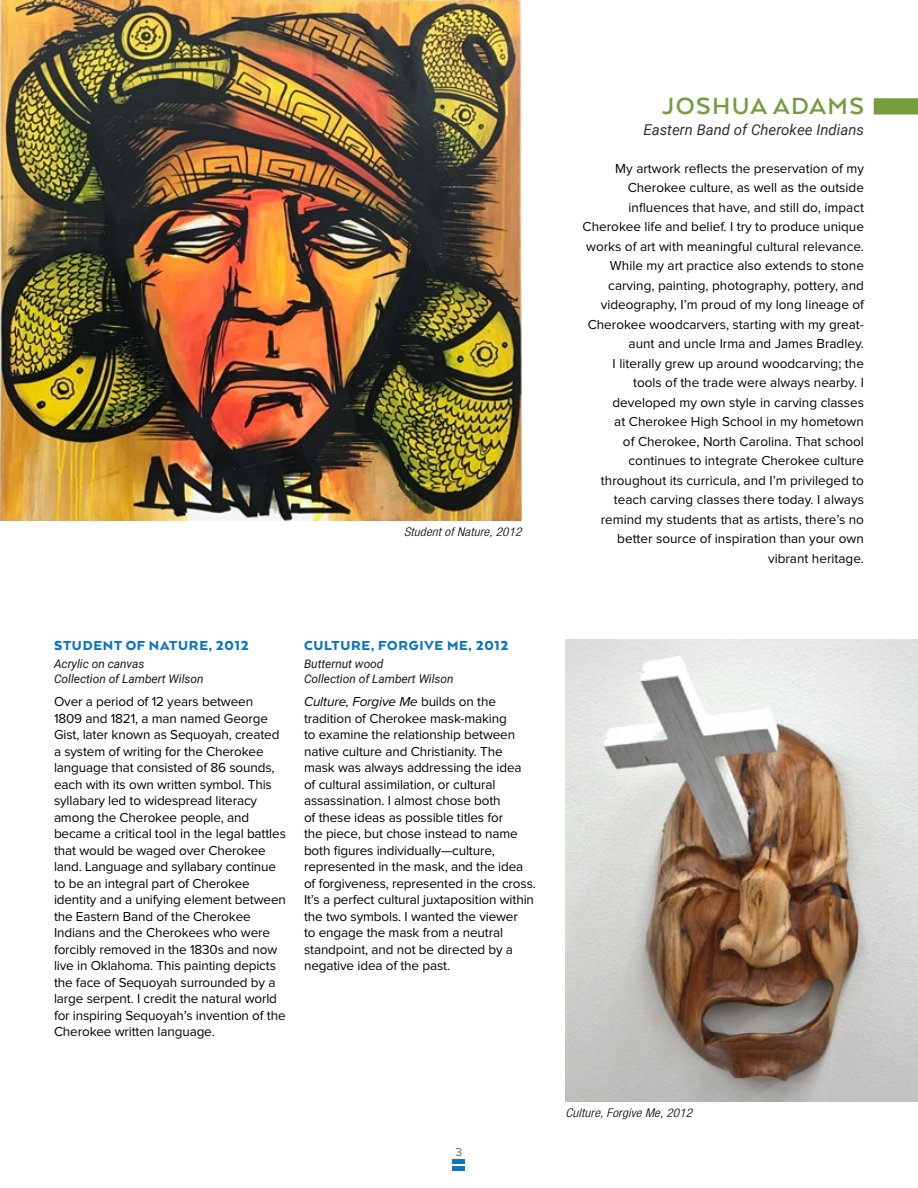
<style>
.page{position:relative;width:918px;height:1188px;background:#fff}
.page>*{position:absolute;margin:0;border:0;box-sizing:border-box;transform-origin:0 0}
.t1{font:700 27px "Arquitecta";letter-spacing:.05em;color:#749d3e}
.t2{font:900 15px "Arquitecta";letter-spacing:.05em;color:#0e76bc}
.t3{font:italic 15px "Roboto";color:#333}
.t4{font:13.5px/16.5px "Proxima Nova";letter-spacing:-.01em;color:#000}
.t5{font:italic 12px/15px "Roboto";letter-spacing:-.005em;color:#1a1a1a}
.t6{font:italic 300 condensed 12px "Helvetica Neue LT Std";letter-spacing:.015em;color:#000;scale:1.1 1}
.t7{font:12px "Proxima Nova";color:#666}
.s1{font-style:italic}
</style>
<div class="page">
<div style="left:453px;top:1159px;width:12px;height:5px;background:#0e76bc"></div>
<hr style="left:453px;top:1166px;width:12px;height:4px;background:#0e76bc">
<img style="left:0;top:0;width:522px;height:521px">
<img style="left:565px;top:639px;width:353px;height:462px">
<svg style="left:874px;top:98px;width:44px;height:16px"></svg>
<p class="t6" style="left:404px;top:525px;width:108px">Student of Nature, 2012</p>
<p class="t2" style="left:54px;top:636px;width:196px">STUDENT OF NATURE, 2012</p>
<p class="t5" style="left:54px;top:656px;width:151px">Acrylic on canvas<br>Collection of Lambert Wilson</p>
<p class="t4" style="left:54px;top:694px;width:233px">Over a period of 12 years between<br>1809 and 1821, a man named George Gist, later known as Sequoyah, created a system of writing for the Cherokee language that consisted of 86 sounds, each with its own written symbol. This syllabary led to widespread literacy among the Cherokee people, and became a critical tool in the legal battles that would be waged over Cherokee land. Language and syllabary continue to be an integral part of Cherokee identity and a unifying element between the Eastern Band of the Cherokee Indians and the Cherokees who were forcibly removed in the 1830s and now live in Oklahoma. This painting depicts the face of Sequoyah surrounded by a large serpent. I credit the natural world for inspiring Sequoyah’s invention of the Cherokee written language.</p>
<p class="t2" style="left:304px;top:636px;width:206px">CULTURE, FORGIVE ME, 2012</p>
<p class="t5" style="left:304px;top:656px;width:151px">Butternut wood<br>Collection of Lambert Wilson</p>
<p class="t4" style="left:304px;top:694px;width:233px"><span class="s1">Culture, Forgive Me</span> builds on the tradition of Cherokee mask-making<br>to examine the relationship between native culture and Christianity. The mask was always addressing the idea of cultural assimilation, or cultural assassination. I almost chose both<br>of these ideas as possible titles for<br>the piece, but chose instead to name both figures individually—culture, represented in the mask, and the idea of forgiveness, represented in the cross.<br>It’s a perfect cultural juxtaposition within the two symbols. I wanted the viewer<br>to engage the mask from a neutral standpoint, and not be directed by a negative idea of the past.</p>
<p class="t7" style="left:456px;top:1145px;width:8px">3</p>
<h1 class="t1" style="left:662px;top:90px;width:204px">JOSHUA ADAMS</h1>
<p class="t3" style="left:643px;top:119px;width:222px">Eastern Band of Cherokee Indians</p>
<p class="t4" style="left:583px;top:159px;width:283px;line-height:19.5px;text-align:right">My artwork reflects the preservation of my Cherokee culture, as well as the outside influences that have, and still do, impact Cherokee life and belief. I try to produce unique works of art with meaningful cultural relevance.<br>While my art practice also extends to stone carving, painting, photography, pottery, and videography, I’m proud of my long lineage of Cherokee woodcarvers, starting with my great&shy;aunt and uncle Irma and James Bradley.<br>I literally grew up around woodcarving; the tools of the trade were always nearby. I developed my own style in carving classes<br>at Cherokee High School in my hometown<br>of Cherokee, North Carolina. That school continues to integrate Cherokee culture throughout its curricula, and I’m privileged to teach carving classes there today. I always remind my students that as artists, there’s no better source of inspiration than your own vibrant heritage.</p>
<p class="t6" style="left:565px;top:1105px;width:117px">Culture, Forgive Me, 2012</p>
</div>
